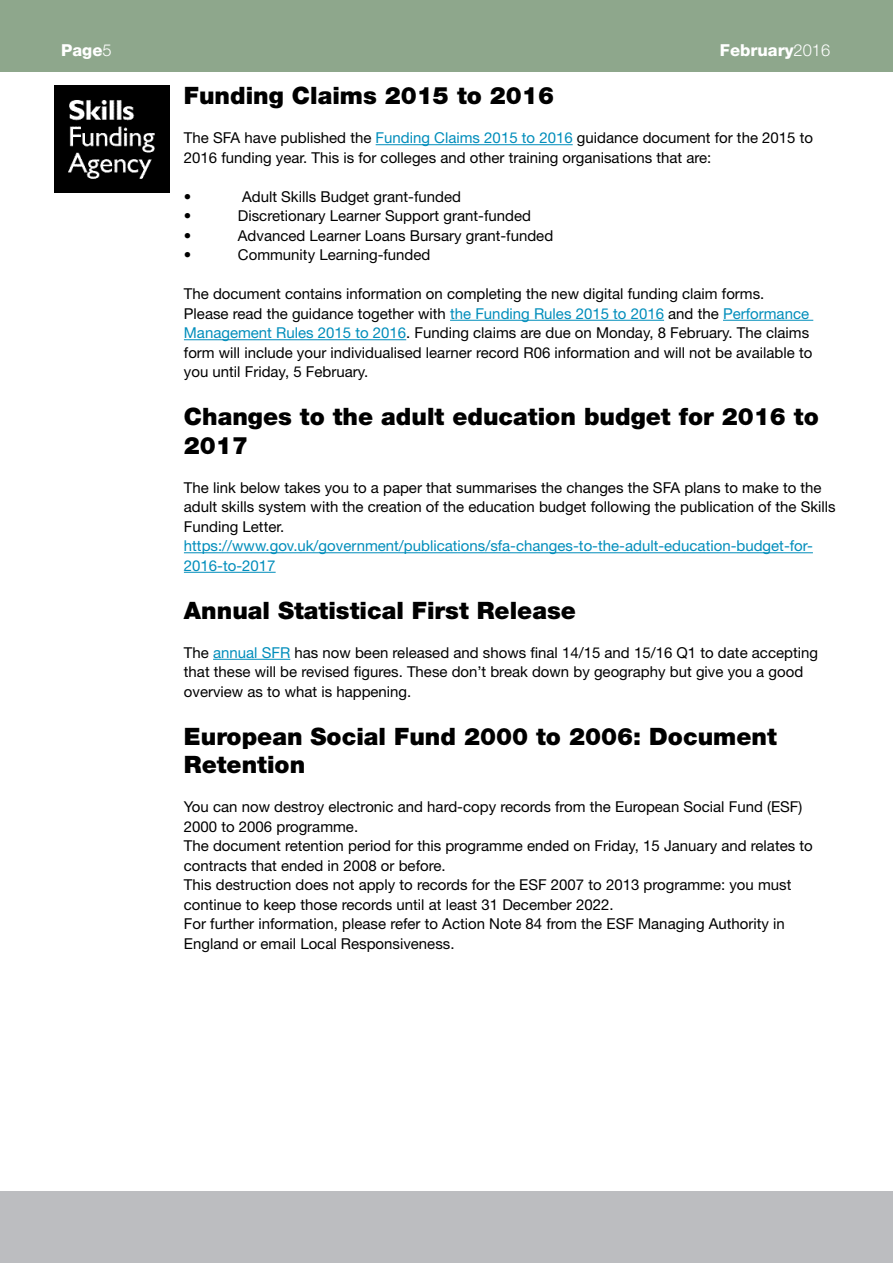
<style>
.page{position:relative;width:893px;height:1263px;background:#fff}
.page>*{position:absolute;margin:0;border:0;box-sizing:border-box;transform-origin:0 0}
.t1{font:900 24px/28.5px "Helvetica Neue";color:#000}
.t2{font:800 16.5px "Helvetica Neue";color:#fff}
.t3{font:15px/19.5px "Helvetica Neue";color:#000}
.t4{font:15px/19.5px "Helvetica Neue";color:#008dbb}
.s1{font-weight:300}
.s2{color:#008dbb}
</style>
<div class="page">
<div style="left:0;top:0;width:893px;height:72px;background:#8ea78c"></div>
<div style="left:0;top:1191px;width:893px;height:72px;background:#bcbdc0"></div>
<img style="left:54px;top:85px;width:115px;height:108px">
<hr style="left:376px;top:144px;width:197px;height:1px;background:#008dbb">
<hr style="left:450px;top:320px;width:214px;height:1px;background:#008dbb">
<hr style="left:723px;top:320px;width:90px;height:1px;background:#008dbb">
<hr style="left:184px;top:339px;width:222px;height:1px;background:#008dbb">
<hr style="left:184px;top:552px;width:629px;height:1px;background:#008dbb">
<hr style="left:184px;top:572px;width:92px;height:1px;background:#008dbb">
<hr style="left:213px;top:659px;width:77px;height:1px;background:#008dbb">
<p class="t2" style="left:61px;top:40px;width:52px">Page<span class="s1">5</span></p>
<p class="t2" style="left:720px;top:40px;width:112px">February<span class="s1">2016</span></p>
<h1 class="t1" style="left:184px;top:81px;width:372px">Funding Claims 2015 to 2016</h1>
<p class="t3" style="left:184px;top:128px;width:631px">The SFA have published the <span class="s2">Funding Claims 2015 to 2016</span> guidance document for the 2015 to<br>2016 funding year. This is for colleges and other training organisations that are:</p>
<p class="t3" style="left:184px;top:186px;width:9px">•</p>
<p class="t3" style="left:242px;top:186px;width:220px">Adult Skills Budget grant-funded</p>
<p class="t3" style="left:184px;top:206px;width:9px">•</p>
<p class="t3" style="left:238px;top:206px;width:295px">Discretionary Learner Support grant-funded</p>
<p class="t3" style="left:184px;top:225px;width:9px">•</p>
<p class="t3" style="left:238px;top:225px;width:317px">Advanced Learner Loans Bursary grant-funded</p>
<p class="t3" style="left:184px;top:245px;width:9px">•</p>
<p class="t3" style="left:238px;top:245px;width:194px">Community Learning-funded</p>
<p class="t3" style="left:184px;top:284px;width:630px">The document contains information on completing the new digital funding claim forms.<br>Please read the guidance together with <span class="s2">the Funding Rules 2015 to 2016</span> and the <span class="s2">Performance Management Rules 2015 to 2016</span>. Funding claims are due on Monday, 8 February. The claims form will include your individualised learner record R06 information and will not be available to you until Friday, 5 February.</p>
<h1 class="t1" style="left:184px;top:402px;width:636px">Changes to the adult education budget for 2016 to<br>2017</h1>
<p class="t3" style="left:184px;top:477px;width:653px">The link below takes you to a paper that summarises the changes the SFA plans to make to the adult skills system with the creation of the education budget following the publication of the Skills<br>Funding Letter.</p>
<p class="t4" style="left:184px;top:536px;width:630px">https://www.gov.uk/government/publications/sfa-changes-to-the-adult-education-budget-for-<br>2016-to-2017</p>
<h1 class="t1" style="left:184px;top:596px;width:394px">Annual Statistical First Release</h1>
<p class="t3" style="left:184px;top:642px;width:636px">The <span class="s2">annual SFR</span> has now been released and shows final 14/15 and 15/16 Q1 to date accepting that these will be revised figures. These don’t break down by geography but give you a good overview as to what is happening.</p>
<h1 class="t1" style="left:184px;top:722px;width:594px">European Social Fund 2000 to 2006: Document<br>Retention</h1>
<p class="t3" style="left:184px;top:797px;width:630px">You can now destroy electronic and hard-copy records from the European Social Fund (ESF)<br>2000 to 2006 programme.<br>The document retention period for this programme ended on Friday, 15 January and relates to contracts that ended in 2008 or before.<br>This destruction does not apply to records for the ESF 2007 to 2013 programme: you must continue to keep those records until at least 31 December 2022.<br>For further information, please refer to Action Note 84 from the ESF Managing Authority in England or email Local Responsiveness.</p>
</div>
